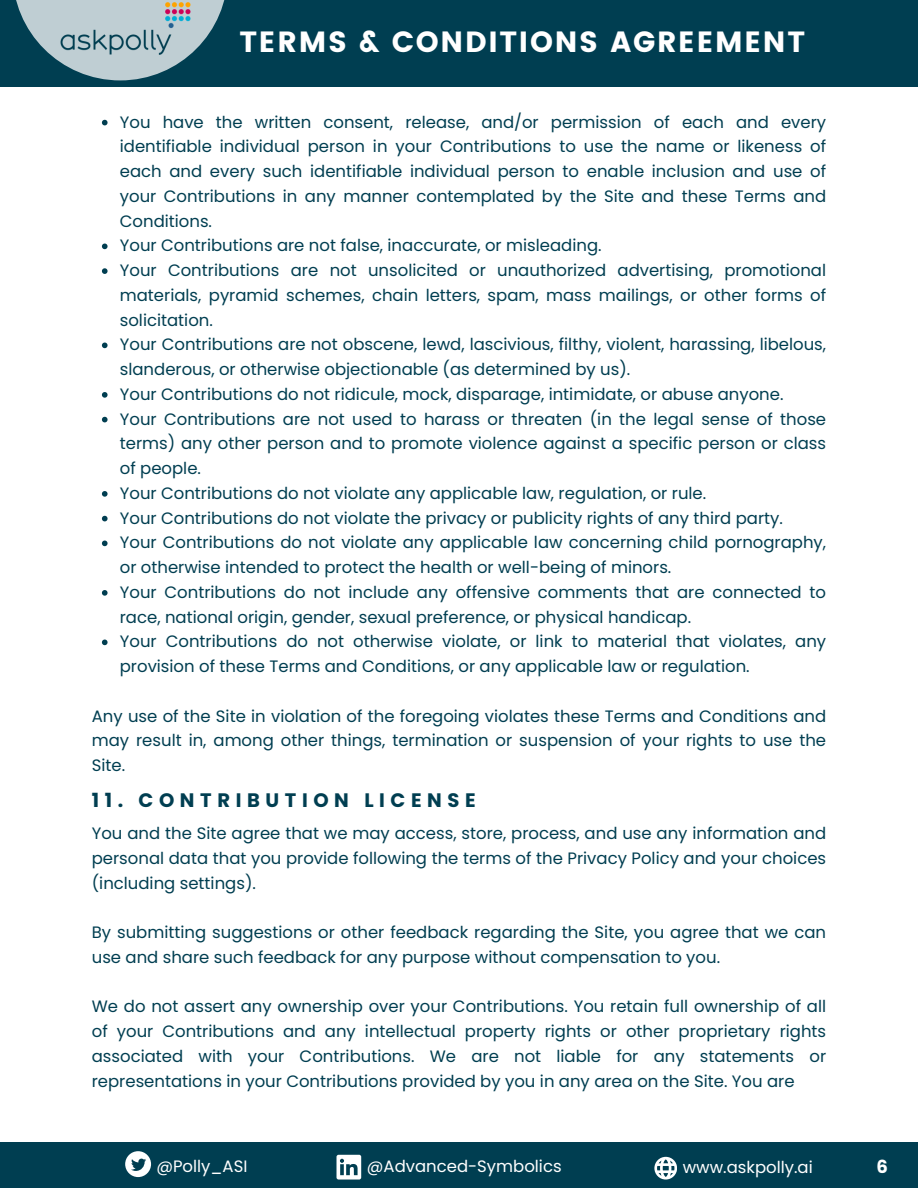
<style>
.page{position:relative;width:918px;height:1188px;background:#fff}
.page>*{position:absolute;margin:0;border:0;box-sizing:border-box;transform-origin:0 0}
.t1{font:29.25px "Poppins";letter-spacing:.06em;color:#fff}
.t2{font:700 19.5px "Poppins";letter-spacing:.29em;color:#003e51}
.t3{font:700 18px "Poppins";color:#fff}
.t4{font:16.5px/24.8px "Poppins";color:#003e51;text-align:justify}
.t5{font:16.5px "Poppins";color:#fff}
</style>
<div class="page">
<div style="left:0;top:0;width:918px;height:87px;background:#003e51"></div>
<div style="left:0;top:1143px;width:918px;height:45px;background:#003e51"></div>
<svg style="left:125px;top:1151px;width:26px;height:26px"></svg>
<svg style="left:337px;top:1155px;width:24px;height:25px"></svg>
<svg style="left:654px;top:1157px;width:23px;height:22px"></svg>
<svg style="left:16px;top:0;width:209px;height:80px"></svg>
<img style="left:54px;top:0;width:142px;height:60px">
<svg style="left:102px;top:120px;width:6px;height:5px"></svg>
<svg style="left:102px;top:244px;width:6px;height:5px"></svg>
<svg style="left:102px;top:268px;width:6px;height:6px"></svg>
<svg style="left:102px;top:343px;width:6px;height:5px"></svg>
<svg style="left:102px;top:392px;width:6px;height:6px"></svg>
<svg style="left:102px;top:417px;width:6px;height:5px"></svg>
<svg style="left:102px;top:491px;width:6px;height:6px"></svg>
<svg style="left:102px;top:516px;width:6px;height:5px"></svg>
<svg style="left:102px;top:541px;width:6px;height:5px"></svg>
<svg style="left:102px;top:590px;width:6px;height:6px"></svg>
<svg style="left:102px;top:640px;width:6px;height:5px"></svg>
<p class="t1" style="left:240px;top:25px;width:567px">TERMS &amp; CONDITIONS AGREEMENT</p>
<p class="t4" style="left:120px;top:110px;width:708px">You have the written consent, release, and/or permission of each and every identifiable individual person in your Contributions to use the name or likeness of each and every such identifiable individual person to enable inclusion and use of your Contributions in any manner contemplated by the Site and these Terms and Conditions.</p>
<p class="t4" style="left:120px;top:233px;width:483px">Your Contributions are not false, inaccurate, or misleading.</p>
<p class="t4" style="left:120px;top:258px;width:708px">Your Contributions are not unsolicited or unauthorized advertising, promotional materials, pyramid schemes, chain letters, spam, mass mailings, or other forms of solicitation.</p>
<p class="t4" style="left:120px;top:332px;width:708px">Your Contributions are not obscene, lewd, lascivious, filthy, violent, harassing, libelous, slanderous, or otherwise objectionable (as determined by us).</p>
<p class="t4" style="left:120px;top:382px;width:665px">Your Contributions do not ridicule, mock, disparage, intimidate, or abuse anyone.</p>
<p class="t4" style="left:120px;top:407px;width:708px">Your Contributions are not used to harass or threaten (in the legal sense of those terms) any other person and to promote violence against a specific person or class of people.</p>
<p class="t4" style="left:120px;top:481px;width:588px">Your Contributions do not violate any applicable law, regulation, or rule.</p>
<p class="t4" style="left:120px;top:506px;width:665px">Your Contributions do not violate the privacy or publicity rights of any third party.</p>
<h2 class="t4" style="left:120px;top:530px;width:708px">Your Contributions do not violate any applicable law concerning child pornography, or otherwise intended to protect the health or well-being of minors.</h2>
<p class="t4" style="left:120px;top:580px;width:708px">Your Contributions do not include any offensive comments that are connected to race, national origin, gender, sexual preference, or physical handicap.</p>
<p class="t4" style="left:120px;top:629px;width:708px">Your Contributions do not otherwise violate, or link to material that violates, any provision of these Terms and Conditions, or any applicable law or regulation.</p>
<p class="t4" style="left:92px;top:704px;width:736px">Any use of the Site in violation of the foregoing violates these Terms and Conditions and may result in, among other things, termination or suspension of your rights to use the Site.</p>
<p class="t2" style="left:92px;top:786px;width:385px">11. CONTRIBUTION LICENSE</p>
<p class="t4" style="left:92px;top:821px;width:736px">You and the Site agree that we may access, store, process, and use any information and personal data that you provide following the terms of the Privacy Policy and your choices (including settings).</p>
<p class="t4" style="left:92px;top:920px;width:736px">By submitting suggestions or other feedback regarding the Site, you agree that we can use and share such feedback for any purpose without compensation to you.</p>
<p class="t4" style="left:92px;top:994px;width:736px">We do not assert any ownership over your Contributions. You retain full ownership of all of your Contributions and any intellectual property rights or other proprietary rights associated with your Contributions. We are not liable for any statements or representations in your Contributions provided by you in any area on the Site. You are</p>
<p class="t5" style="left:156px;top:1154px;width:93px">@Polly_ASI</p>
<p class="t5" style="left:367px;top:1154px;width:196px">@Advanced-Symbolics</p>
<p class="t5" style="left:683px;top:1155px;width:132px">www.askpolly.ai</p>
<p class="t3" style="left:877px;top:1154px;width:13px">6</p>
</div>
